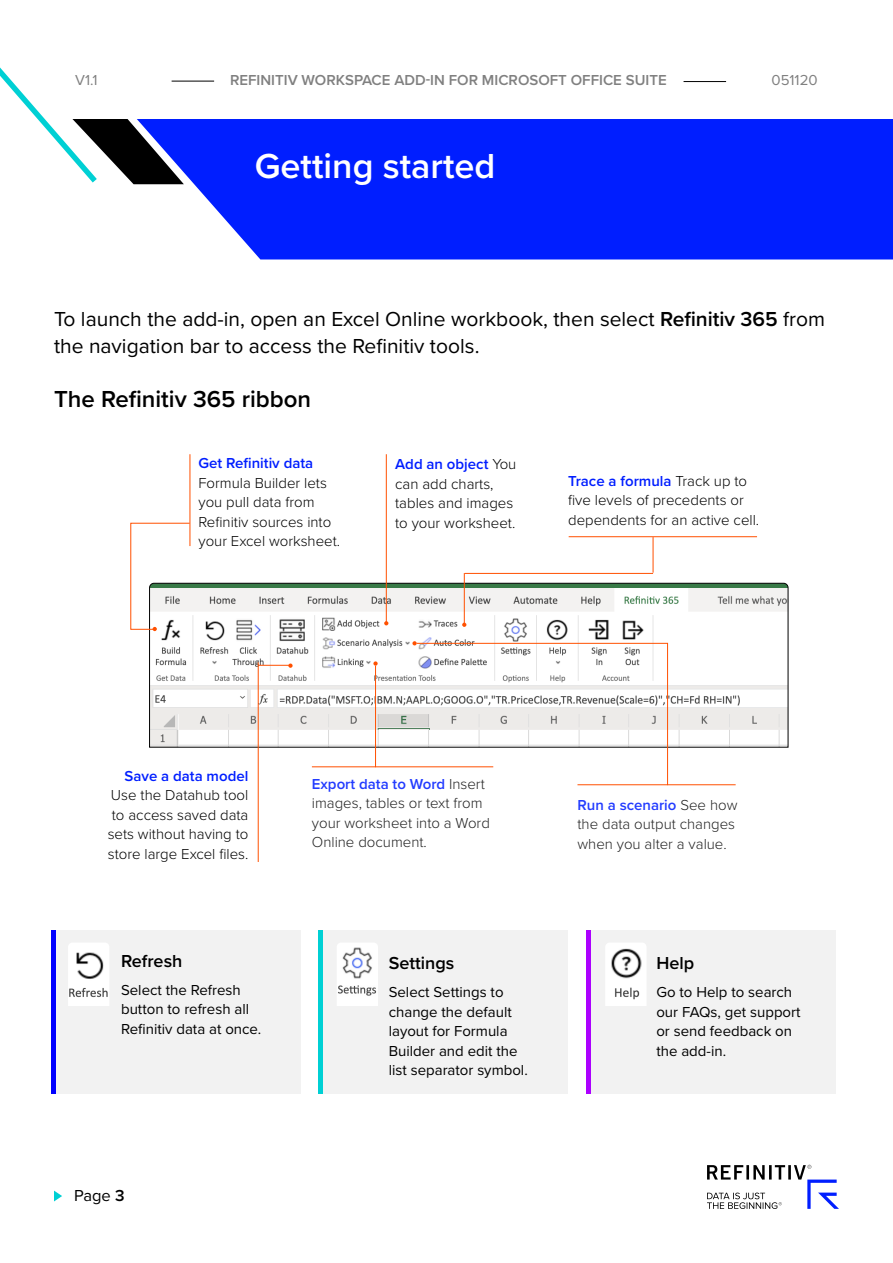
<style>
.page{position:relative;width:893px;height:1263px;background:#fff}
.page>*{position:absolute;margin:0;border:0;box-sizing:border-box;transform-origin:0 0}
.t1{font:600 36px "Proxima Nova";color:#fff}
.t2{font:600 24px "Proxima Nova";color:#000}
.t3{font:21px/27px "Proxima Nova";color:#000}
.t4{font:600 18px "Proxima Nova";color:#000}
.t5{font:16.5px "Proxima Nova";color:#000}
.t6{font:300 15px/19.5px "Proxima Nova";color:#000}
.t7{font:15px/19.5px "Proxima Nova";color:#000}
.t8{font:600 15px "Proxima Nova";color:#808080}
.t9{font:600 15px "Proxima Nova";color:#001eff}
.t10{font:15px "Proxima Nova";color:#808080}
.s1{font-weight:600}
.s2{font-weight:600;color:#001eff}
</style>
<div class="page">
<div style="left:184px;top:119px;width:709px;height:140px;background:#001eff"></div>
<svg style="left:0;top:67px;width:184px;height:118px"></svg>
<svg style="left:707px;top:1165px;width:132px;height:44px"></svg>
<svg style="left:54px;top:1190px;width:8px;height:11px"></svg>
<div style="left:54px;top:54px;width:839px;height:65px;background:#fff"></div>
<hr style="left:172px;top:81px;width:42px;height:1px;background:#000">
<hr style="left:684px;top:81px;width:42px;height:1px;background:#000">
<svg style="left:149px;top:583px;width:639px;height:164px"></svg>
<hr style="left:386px;top:454px;width:1px;height:171px;background:#ff5000">
<hr style="left:375px;top:666px;width:1px;height:101px;background:#ff5000">
<hr style="left:190px;top:454px;width:1px;height:92px;background:#ff5000">
<hr style="left:653px;top:537px;width:1px;height:36px;background:#ff5000">
<hr style="left:464px;top:573px;width:1px;height:52px;background:#ff5000">
<hr style="left:465px;top:573px;width:188px;height:1px;background:#ff5000">
<hr style="left:569px;top:536px;width:188px;height:1px;background:#ff5000">
<hr style="left:417px;top:643px;width:251px;height:1px;background:#ff5000">
<hr style="left:667px;top:643px;width:1px;height:142px;background:#ff5000">
<hr style="left:577px;top:784px;width:159px;height:1px;background:#ff5000">
<hr style="left:312px;top:766px;width:181px;height:1px;background:#ff5000">
<hr style="left:259px;top:665px;width:31px;height:1px;background:#ff5000">
<hr style="left:258px;top:662px;width:1px;height:200px;background:#ff5000">
<svg style="left:130px;top:522px;width:60px;height:109px"></svg>
<svg style="left:288px;top:663px;width:5px;height:5px"></svg>
<svg style="left:462px;top:623px;width:4px;height:4px"></svg>
<svg style="left:384px;top:621px;width:4px;height:4px"></svg>
<svg style="left:412px;top:641px;width:5px;height:4px"></svg>
<svg style="left:373px;top:661px;width:5px;height:5px"></svg>
<div style="left:319px;top:930px;width:249px;height:164px;background:#f2f2f2"></div>
<hr style="left:319px;top:930px;width:4px;height:164px;background:#00d0d4">
<div style="left:51px;top:930px;width:250px;height:164px;background:#f2f2f2"></div>
<hr style="left:51px;top:930px;width:4px;height:164px;background:#00f">
<div style="left:586px;top:930px;width:250px;height:164px;background:#f2f2f2"></div>
<hr style="left:586px;top:930px;width:4px;height:164px;background:#ac00ff">
<img style="left:68px;top:943px;width:41px;height:63px">
<img style="left:337px;top:943px;width:41px;height:63px">
<img style="left:606px;top:943px;width:40px;height:63px">
<p class="t10" style="left:75px;top:69px;width:24px">V1.1</p>
<p class="t8" style="left:230px;top:69px;width:438px">REFINITIV WORKSPACE ADD-IN FOR MICROSOFT OFFICE SUITE</p>
<p class="t10" style="left:771px;top:69px;width:48px">051120</p>
<h1 class="t1" style="left:255px;top:140px;width:242px">Getting started</h1>
<h3 class="t3" style="left:54px;top:305px;width:773px">To launch the add-in, open an Excel Online workbook, then select <span class="s1">Refinitiv 365</span> from the navigation bar to access the Refinitiv tools.</h3>
<h2 class="t2" style="left:54px;top:381px;width:259px">The Refinitiv 365 ribbon</h2>
<p class="t9" style="left:198px;top:452px;width:116px">Get Refinitiv data</p>
<p class="t6" style="left:198px;top:472px;width:143px">Formula Builder lets you pull data from<br>Refinitiv sources into your Excel worksheet.</p>
<p class="t6" style="left:568px;top:470px;width:193px"><span class="s2">Trace a formula</span> Track up to five levels of precedents or dependents for an active cell.</p>
<p class="t6" style="left:395px;top:454px;width:123px"><span class="s2">Add an object</span> You can add charts, tables and images to your worksheet.</p>
<p class="t9" style="left:125px;top:764px;width:125px">Save a data model</p>
<p class="t6" style="left:108px;top:784px;width:142px;text-align:justify">Use the Datahub tool to access saved data sets without having to store large Excel files.</p>
<p class="t4" style="left:121px;top:947px;width:63px">Refresh</p>
<p class="t7" style="left:121px;top:979px;width:142px">Select the Refresh button to refresh all<br>Refinitiv data at once.</p>
<p class="t5" style="left:74px;top:1183px;width:52px">Page <span class="s1">3</span></p>
<p class="t6" style="left:312px;top:773px;width:180px"><span class="s2">Export data to Word</span> Insert images, tables or text from your worksheet into a Word<br>Online document.</p>
<p class="t4" style="left:389px;top:949px;width:67px">Settings</p>
<p class="t7" style="left:389px;top:981px;width:141px">Select Settings to change the default layout for Formula<br>Builder and edit the list separator symbol.</p>
<p class="t6" style="left:577px;top:794px;width:161px"><span class="s2">Run a scenario</span> See how the data output changes when you alter a value.</p>
<p class="t4" style="left:656px;top:949px;width:39px">Help</p>
<p class="t7" style="left:656px;top:981px;width:146px">Go to Help to search our FAQs, get support or send feedback on the add-in.</p>
</div>
